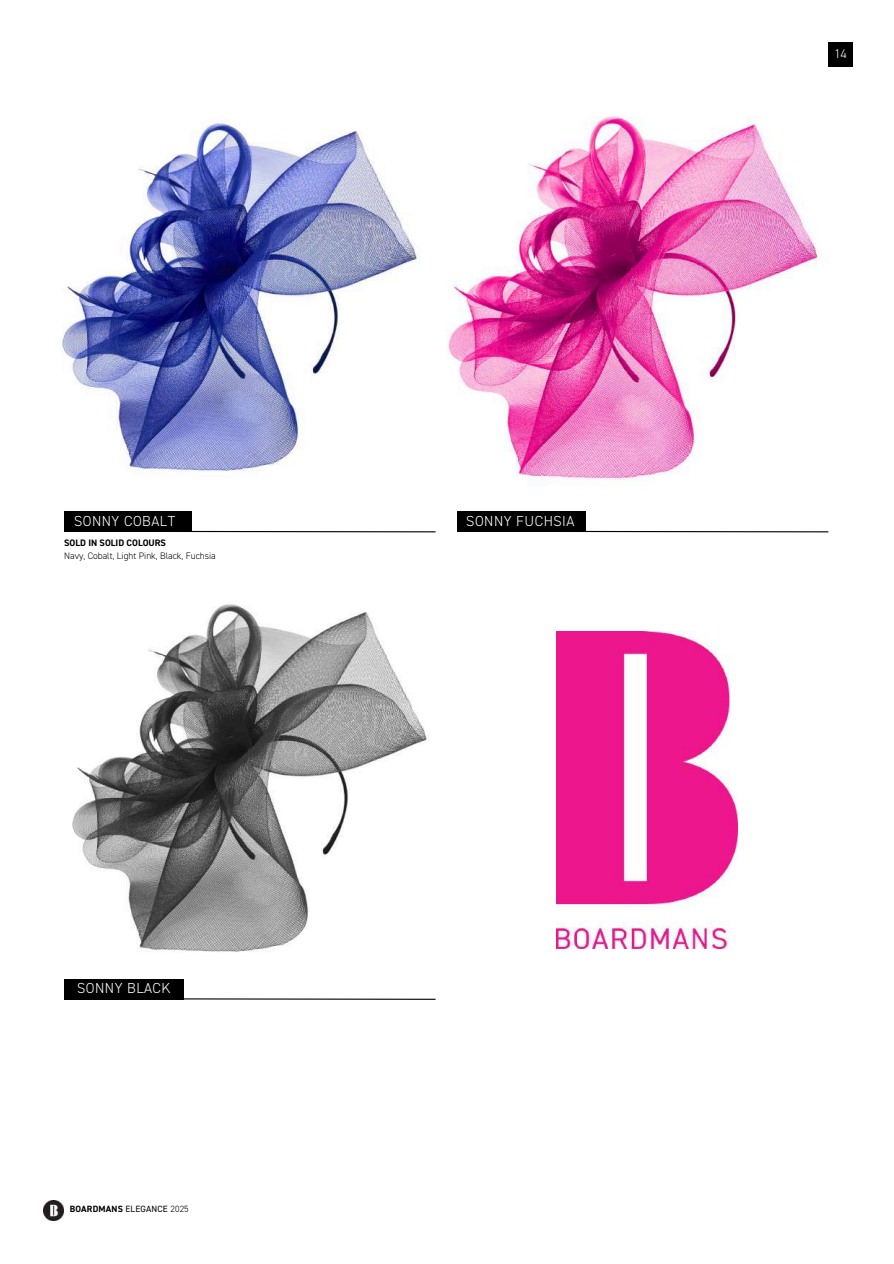
<style>
.page{position:relative;width:894px;height:1264px;background:#fff}
.page>*{position:absolute;margin:0;border:0;box-sizing:border-box;transform-origin:0 0}
.t1{font:300 14.55px "DIN2014";letter-spacing:.035em;color:#fff}
.t2{font:300 12.6px "DIN2014";color:#fff}
.t3{font:300 9.45px "DIN2014";color:#000}
.t4{font:700 9.45px "DIN2014";color:#000}
.t5{font:700 9.15px "DIN2014";letter-spacing:.02em;color:#000}
.s1{font-weight:400}
.s2{font-weight:300}
</style>
<div class="page">
<img style="left:43px;top:1200px;width:21px;height:20px">
<div style="left:64px;top:511px;width:128px;height:21px;background:#000"></div>
<svg style="left:190px;top:530px;width:246px;height:3px"></svg>
<div style="left:457px;top:511px;width:128px;height:21px;background:#000"></div>
<svg style="left:583px;top:530px;width:246px;height:3px"></svg>
<img style="left:62px;top:119px;width:358px;height:355px">
<img style="left:447px;top:116px;width:373px;height:368px">
<div style="left:828px;top:42px;width:24px;height:24px;background:#000"></div>
<div style="left:64px;top:978px;width:119px;height:21px;background:#000"></div>
<svg style="left:64px;top:997px;width:372px;height:3px"></svg>
<img style="left:72px;top:604px;width:355px;height:348px">
<img style="left:556px;top:631px;width:181px;height:317px">
<h1 class="t1" style="left:74px;top:512px;width:103px">SONNY COBALT</h1>
<h1 class="t1" style="left:466px;top:512px;width:110px">SONNY FUCHSIA</h1>
<p class="t4" style="left:64px;top:537px;width:103px">SOLD IN SOLID COLOURS</p>
<p class="t3" style="left:64px;top:549px;width:153px">Navy, Cobalt, Light Pink, Black, Fuchsia</p>
<h1 class="t1" style="left:77px;top:979px;width:95px">SONNY BLACK</h1>
<p class="t5" style="left:70px;top:1203px;width:120px">BOARDMANS <span class="s1">ELEGANCE</span> <span class="s2">2025</span></p>
<h2 class="t2" style="left:834px;top:46px;width:14px">14</h2>
</div>
